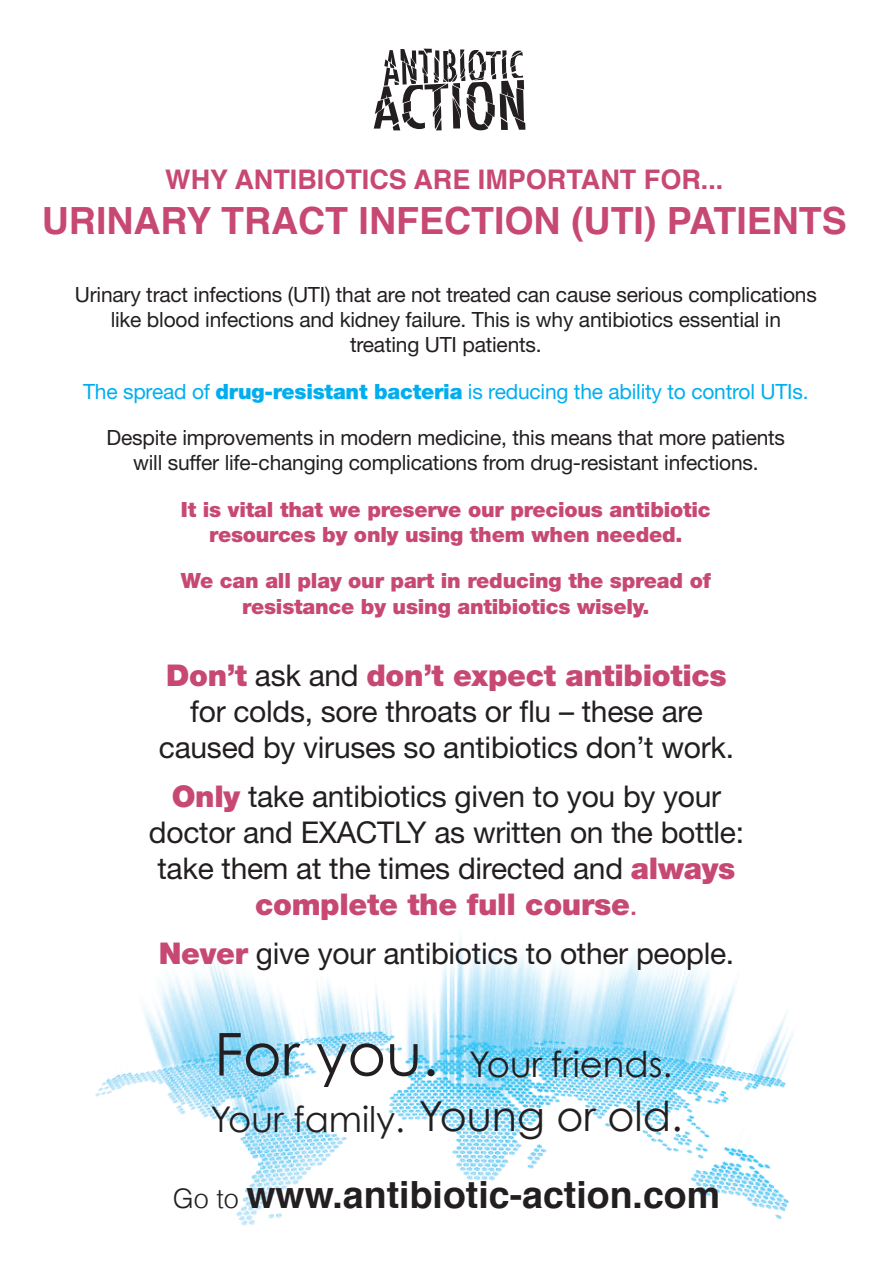
<style>
.page{position:relative;width:893px;height:1263px;background:#fff}
.page>*{position:absolute;margin:0;border:0;box-sizing:border-box;transform-origin:0 0}
.t1{font:59.1px "Century Gothic";color:#231f20}
.t2{font:41.4px "Century Gothic";color:#231f20}
.t3{font:700 37.5px "Helvetica";color:#c74973}
.t4{font:700 37.5px "Helvetica";color:#231f20}
.t5{font:35.4px "Century Gothic";color:#231f20}
.t6{font:30px/36px "Helvetica Neue";letter-spacing:-.01em;color:#231f20;text-align:center}
.t7{font:700 27px "Helvetica";color:#c74973}
.t8{font:21px/25.2px "Helvetica Neue";letter-spacing:-.01em;color:#231f20;text-align:center}
.t9{font:900 21px/25.2px "Helvetica Neue";letter-spacing:-.01em;color:#c74973;text-align:center}
.t10{font:21px "Helvetica Neue";letter-spacing:-.01em;color:#00aeef}
.s1{font-weight:900}
.s2{font-weight:900;color:#c74973}
.s3{color:#c74973}
.s4{font-weight:300;font-size:27px}
</style>
<div class="page">
<img style="left:95px;top:939px;width:698px;height:287px">
<svg style="left:374px;top:49px;width:151px;height:82px"></svg>
<p class="t7" style="left:165px;top:158px;width:560px">WHY ANTIBIOTICS ARE IMPORTANT FOR...</p>
<p class="t3" style="left:42px;top:191px;width:806px">URINARY TRACT INFECTION (UTI) PATIENTS</p>
<p class="t8" style="left:75px;top:281px;width:743px">Urinary tract infections (UTI) that are not treated can cause serious complications like blood infections and kidney failure. This is why antibiotics essential in treating UTI patients.</p>
<p class="t10" style="left:83px;top:379px;width:727px">The spread of <span class="s1">drug-resistant bacteria</span> is reducing the ability to control UTIs.</p>
<p class="t8" style="left:107px;top:425px;width:680px">Despite improvements in modern medicine, this means that more patients will suffer life-changing complications from drug-resistant infections.</p>
<p class="t9" style="left:181px;top:497px;width:531px">It is vital that we preserve our precious antibiotic resources by only using them when needed.</p>
<p class="t9" style="left:181px;top:568px;width:532px">We can all play our part in reducing the spread of resistance by using antibiotics wisely.</p>
<p class="t6" style="left:159px;top:657px;width:576px"><span class="s2">Don’t</span> ask and <span class="s2">don’t expect antibiotics </span>for colds, sore throats or flu – these are caused by viruses so antibiotics don’t work.</p>
<p class="t6" style="left:149px;top:778px;width:596px"><span class="s2">Only</span> take antibiotics given to you by your doctor and EXACTLY as written on the bottle: take them at the times directed and <span class="s2">always complete the full course</span><span class="s3">.</span></p>
<p class="t6" style="left:159px;top:934px;width:577px"><span class="s2">Never</span> give your antibiotics to other people.</p>
<p class="t1" style="left:214px;top:1018px;width:226px">For you.</p>
<p class="t5" style="left:210px;top:1097px;width:196px">Your family.</p>
<p class="t5" style="left:469px;top:1043px;width:205px">Your friends.</p>
<p class="t2" style="left:419px;top:1091px;width:265px">Young or old.</p>
<p class="t4" style="left:173px;top:1165px;width:549px"><span class="s4">Go to</span> www.antibiotic-action.com</p>
</div>
